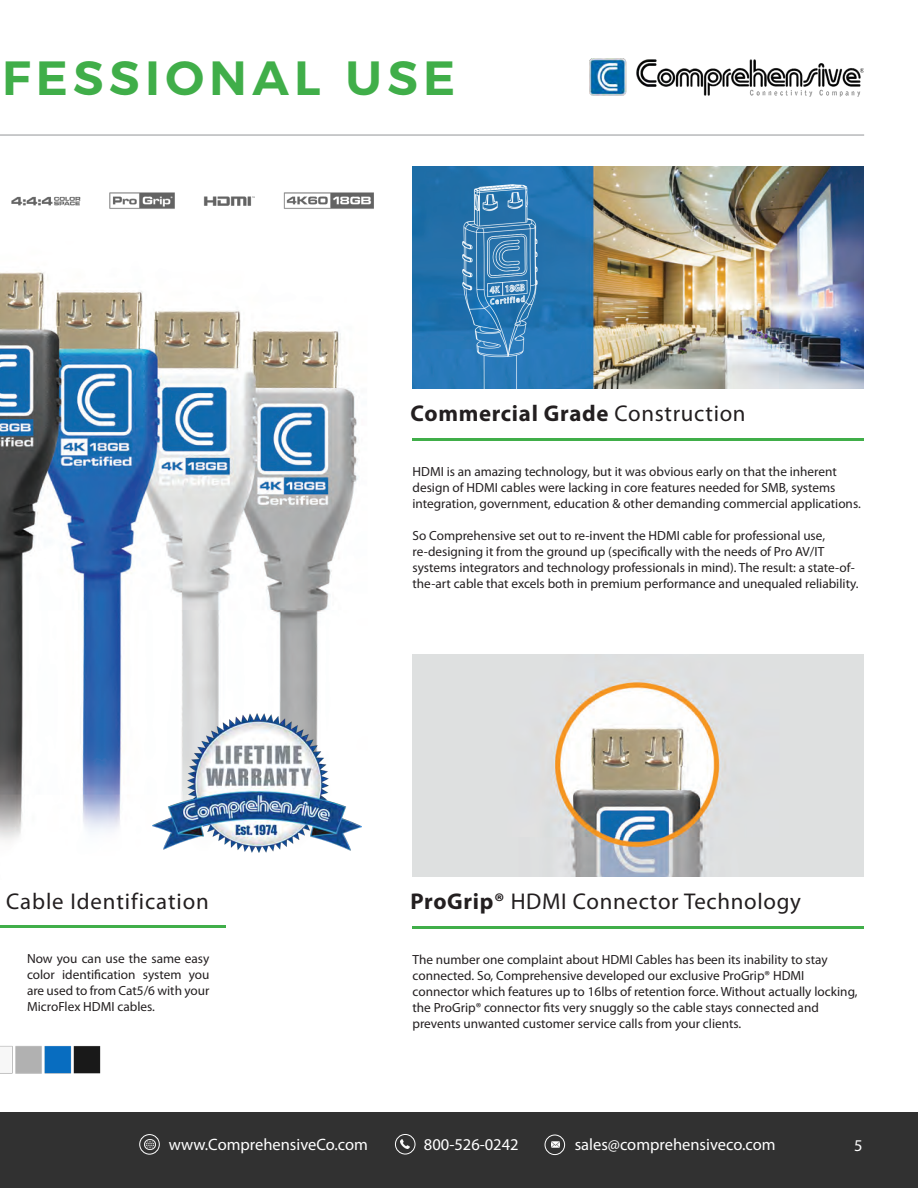
<style>
.page{position:relative;width:918px;height:1188px;background:#fff}
.page>*{position:absolute;margin:0;border:0;box-sizing:border-box;transform-origin:0 0}
.t1{font:600 48px "Montserrat";letter-spacing:.11em;color:#40ae49}
.t2{font:22.8px "Myriad Pro";letter-spacing:.03em;color:#231f20}
.t3{font:700 22.8px "Myriad Pro";letter-spacing:.03em;color:#231f20}
.t4{font:16.5px "Myriad Pro";color:#fff}
.t5{font:13.2px/15.9px "Myriad Pro";color:#231f20}
.s1{font-weight:400}
.s2{font-weight:700}
</style>
<div class="page">
<div style="left:0;top:1112px;width:918px;height:76px;background:#313131"></div>
<div style="left:139px;top:1134px;width:21px;height:21px;border:1px solid #fff;border-radius:50%"></div>
<div style="left:395px;top:1134px;width:20px;height:20px;border:1px solid #fff;border-radius:50%"></div>
<div style="left:545px;top:1135px;width:20px;height:20px;border:1px solid #fff;border-radius:50%"></div>
<svg style="left:144px;top:1139px;width:11px;height:11px"></svg>
<svg style="left:551px;top:1141px;width:8px;height:7px"></svg>
<svg style="left:401px;top:1140px;width:9px;height:9px"></svg>
<img style="left:589px;top:58px;width:275px;height:39px">
<hr style="left:0;top:926px;width:226px;height:2px;background:#40ae49">
<img style="left:0;top:272px;width:358px;height:581px">
<hr style="left:0;top:135px;width:864px;height:1px;background:#939598">
<hr style="left:413px;top:438px;width:451px;height:3px;background:#40ae49">
<hr style="left:413px;top:926px;width:451px;height:2px;background:#40ae49">
<img style="left:0;top:1046px;width:101px;height:28px">
<img style="left:152px;top:713px;width:210px;height:139px">
<img style="left:413px;top:166px;width:451px;height:223px">
<img style="left:439px;top:168px;width:127px;height:221px">
<img style="left:413px;top:655px;width:451px;height:222px">
<img style="left:11px;top:192px;width:363px;height:17px">
<h1 class="t1" style="left:2px;top:39px;width:455px">FESSIONAL USE</h1>
<p class="t3" style="left:411px;top:399px;width:337px">Commercial Grade <span class="s1">Construction</span></p>
<p class="t5" style="left:413px;top:464px;width:426px">HDMI is an amazing technology, but it was obvious early on that the inherent</p>
<p class="t5" style="left:413px;top:480px;width:424px">design of HDMI cables were lacking in core features needed for SMB, systems</p>
<p class="t5" style="left:413px;top:496px;width:450px">integration, government, education &amp; other demanding commercial applications.</p>
<p class="t5" style="left:413px;top:528px;width:414px">So Comprehensive set out to re-invent the HDMI cable for professional use,</p>
<p class="t5" style="left:413px;top:543px;width:413px">re-designing it from the ground up (specifically with the needs of Pro AV/IT</p>
<p class="t5" style="left:413px;top:559px;width:448px">systems integrators and technology professionals in mind). The result: a state-of&shy;the-art cable that excels both in premium performance and unequaled reliability.</p>
<h2 class="t2" style="left:6px;top:887px;width:204px">Cable Identification</h2>
<p class="t2" style="left:410px;top:887px;width:392px"><span class="s2">ProGrip®</span> HDMI Connector Technology</p>
<p class="t5" style="left:27px;top:951px;width:184px;text-align:justify">Now you can use the same easy color identification system you are used to from Cat5/6 with your MicroFlex HDMI cables.</p>
<p class="t5" style="left:413px;top:951px;width:417px">The number one complaint about HDMI Cables has been its inability to stay</p>
<p class="t5" style="left:413px;top:967px;width:393px">connected. So, Comprehensive developed our exclusive ProGrip® HDMI</p>
<p class="t5" style="left:413px;top:983px;width:447px">connector which features up to 16lbs of retention force. Without actually locking, the ProGrip® connector fits very snuggly so the cable stays connected and</p>
<p class="t5" style="left:413px;top:1015px;width:330px">prevents unwanted customer service calls from your clients.</p>
<p class="t4" style="left:169px;top:1134px;width:201px">www.ComprehensiveCo.com</p>
<p class="t4" style="left:424px;top:1134px;width:96px">800-526-0242</p>
<p class="t4" style="left:575px;top:1134px;width:202px">sales@comprehensiveco.com</p>
<p class="t4" style="left:854px;top:1135px;width:10px">5</p>
</div>
